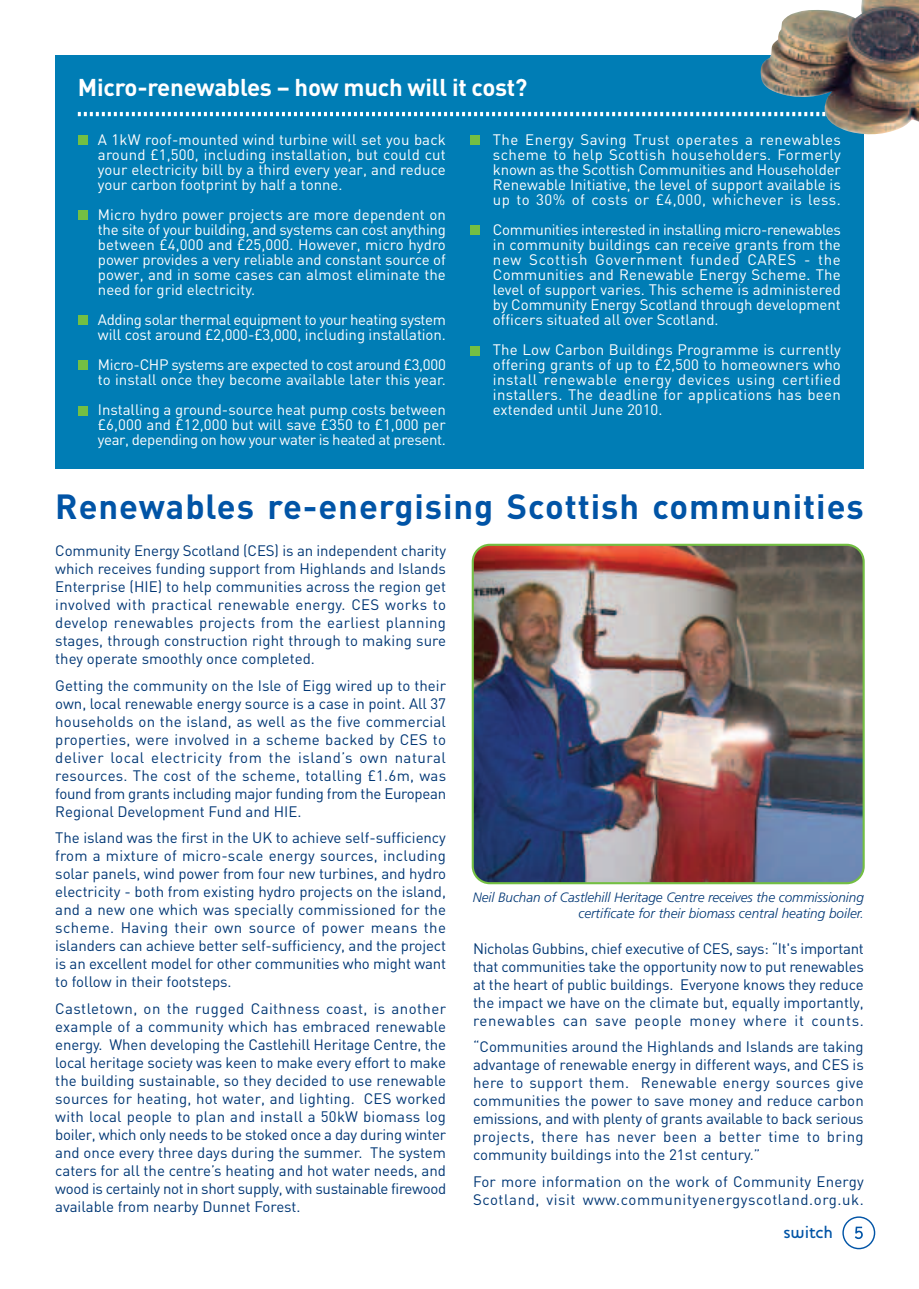
<style>
.page{position:relative;width:919px;height:1289px;background:#fff}
.page>*{position:absolute;margin:0;border:0;box-sizing:border-box;transform-origin:0 0}
.t1{font:700 34.5px "DIN";letter-spacing:.025em;color:#0154a6}
.t2{font:700 24px "DIN";letter-spacing:-.01em;color:#fff}
.t3{font:500 18px "Houschka";color:#0154a6}
.t4{font:15px/18px "DIN";color:#013775;text-align:justify}
.t5{font:15px/15px "DIN";color:#fff;text-align:justify}
.t6{font:15px/15px "DIN";letter-spacing:-.025em;color:#fff}
.t7{font:italic 300 13.5px/16.2px "Frutiger";letter-spacing:-.005em;color:#013775;text-align:right}
</style>
<div class="page">
<div style="left:55px;top:55px;width:808px;height:414px;background:#007db5"></div>
<svg style="left:78px;top:112px;width:682px;height:4px"></svg>
<div style="left:470px;top:135px;width:10px;height:10px;background:#74bf43"></div>
<div style="left:78px;top:210px;width:9px;height:10px;background:#74bf43"></div>
<div style="left:78px;top:315px;width:9px;height:10px;background:#74bf43"></div>
<div style="left:78px;top:360px;width:9px;height:10px;background:#74bf43"></div>
<div style="left:78px;top:406px;width:9px;height:9px;background:#74bf43"></div>
<div style="left:470px;top:225px;width:10px;height:10px;background:#74bf43"></div>
<div style="left:470px;top:346px;width:10px;height:9px;background:#74bf43"></div>
<div style="left:78px;top:135px;width:9px;height:10px;background:#74bf43"></div>
<img style="left:760px;top:0;width:158px;height:134px">
<img style="left:472px;top:545px;width:391px;height:338px;border-radius:17px">
<div style="left:471px;top:543px;width:393px;height:341px;border:2px solid #74bf43;border-radius:17px"></div>
<svg style="left:855px;top:1226px;width:7px;height:12px"></svg>
<div style="left:842px;top:1216px;width:33px;height:33px;border:1px solid #0154a6;border-radius:50%"></div>
<h2 class="t2" style="left:78px;top:79px;width:451px">Micro-renewables – how much will it cost?</h2>
<p class="t5" style="left:98px;top:134px;width:349px">A 1kW roof-mounted wind turbine will set you back around £1,500, including installation, but could cut your electricity bill by a third every year, and reduce your carbon footprint by half a tonne.</p>
<p class="t5" style="left:98px;top:209px;width:349px">Micro hydro power projects are more dependent on the site of your building, and systems can cost anything between £4,000 and £25,000. However, micro hydro power provides a very reliable and constant source of power, and in some cases can almost eliminate the need for grid electricity.</p>
<p class="t6" style="left:98px;top:314px;width:349px">Adding solar thermal equipment to your heating system will cost around £2,000-£3,000, including installation.</p>
<p class="t5" style="left:98px;top:359px;width:349px">Micro-CHP systems are expected to cost around £3,000 to install once they become available later this year.</p>
<p class="t5" style="left:98px;top:404px;width:349px">Installing a ground-source heat pump costs between £6,000 and £12,000 but will save £350 to £1,000 per year, depending on how your water is heated at present.</p>
<p class="t5" style="left:493px;top:134px;width:349px">The Energy Saving Trust operates a renewables scheme to help Scottish householders. Formerly known as the Scottish Communities and Householder Renewable Initiative, the level of support available is up to 30% of costs or £4,000, whichever is less.</p>
<p class="t5" style="left:493px;top:224px;width:349px">Communities interested in installing micro-renewables in community buildings can receive grants from the new Scottish Government funded CARES - the Communities and Renewable Energy Scheme. The level of support varies. This scheme is administered by Community Energy Scotland through development officers situated all over Scotland.</p>
<p class="t5" style="left:493px;top:344px;width:349px">The Low Carbon Buildings Programme is currently offering grants of up to £2,500 to homeowners who install renewable energy devices using certified installers. The deadline for applications has been extended until June 2010.</p>
<h1 class="t1" style="left:55px;top:494px;width:810px">Renewables re-energising Scottish communities</h1>
<p class="t4" style="left:55px;top:543px;width:392px">Community Energy Scotland (CES) is an independent charity which receives funding support from Highlands and Islands Enterprise (HIE) to help communities across the region get involved with practical renewable energy. CES works to develop renewables projects from the earliest planning stages, through construction right through to making sure they operate smoothly once completed.</p>
<p class="t4" style="left:55px;top:678px;width:392px">Getting the community on the Isle of Eigg wired up to their own, local renewable energy source is a case in point. All 37 households on the island, as well as the five commercial properties, were involved in a scheme backed by CES to deliver local electricity from the island’s own natural resources. The cost of the scheme, totalling £1.6m, was found from grants including major funding from the European Regional Development Fund and HIE.</p>
<p class="t4" style="left:55px;top:830px;width:392px">The island was the first in the UK to achieve self-sufficiency from a mixture of micro-scale energy sources, including solar panels, wind power from four new turbines, and hydro electricity - both from existing hydro projects on the island, and a new one which was specially commissioned for the scheme. Having their own source of power means the islanders can achieve better self-sufficiency, and the project is an excellent model for other communities who might want to follow in their footsteps.</p>
<p class="t4" style="left:55px;top:1001px;width:392px">Castletown, on the rugged Caithness coast, is another example of a community which has embraced renewable energy. When developing the Castlehill Heritage Centre, the local heritage society was keen to make every effort to make the building sustainable, so they decided to use renewable sources for heating, hot water, and lighting. CES worked with local people to plan and install a 50kW biomass log boiler, which only needs to be stoked once a day during winter and once every three days during the summer. The system caters for all the centre’s heating and hot water needs, and wood is certainly not in short supply, with sustainable firewood available from nearby Dunnet Forest.</p>
<p class="t7" style="left:472px;top:889px;width:392px">Neil Buchan of Castlehill Heritage Centre receives the commissioning certificate for their biomass central heating boiler.</p>
<p class="t4" style="left:473px;top:941px;width:392px">Nicholas Gubbins, chief executive of CES, says: “It's important that communities take the opportunity now to put renewables at the heart of public buildings. Everyone knows they reduce the impact we have on the climate but, equally importantly, renewables can save people money where it counts.</p>
<p class="t4" style="left:473px;top:1039px;width:392px">“Communities around the Highlands and Islands are taking advantage of renewable energy in different ways, and CES is here to support them. Renewable energy sources give communities the power to save money and reduce carbon emissions, and with plenty of grants available to back serious projects, there has never been a better time to bring community buildings into the 21st century.”</p>
<p class="t4" style="left:473px;top:1174px;width:392px">For more information on the work of Community Energy<br>Scotland, visit www.communityenergyscotland.org.uk.</p>
<p class="t3" style="left:783px;top:1225px;width:51px">switch</p>
</div>
